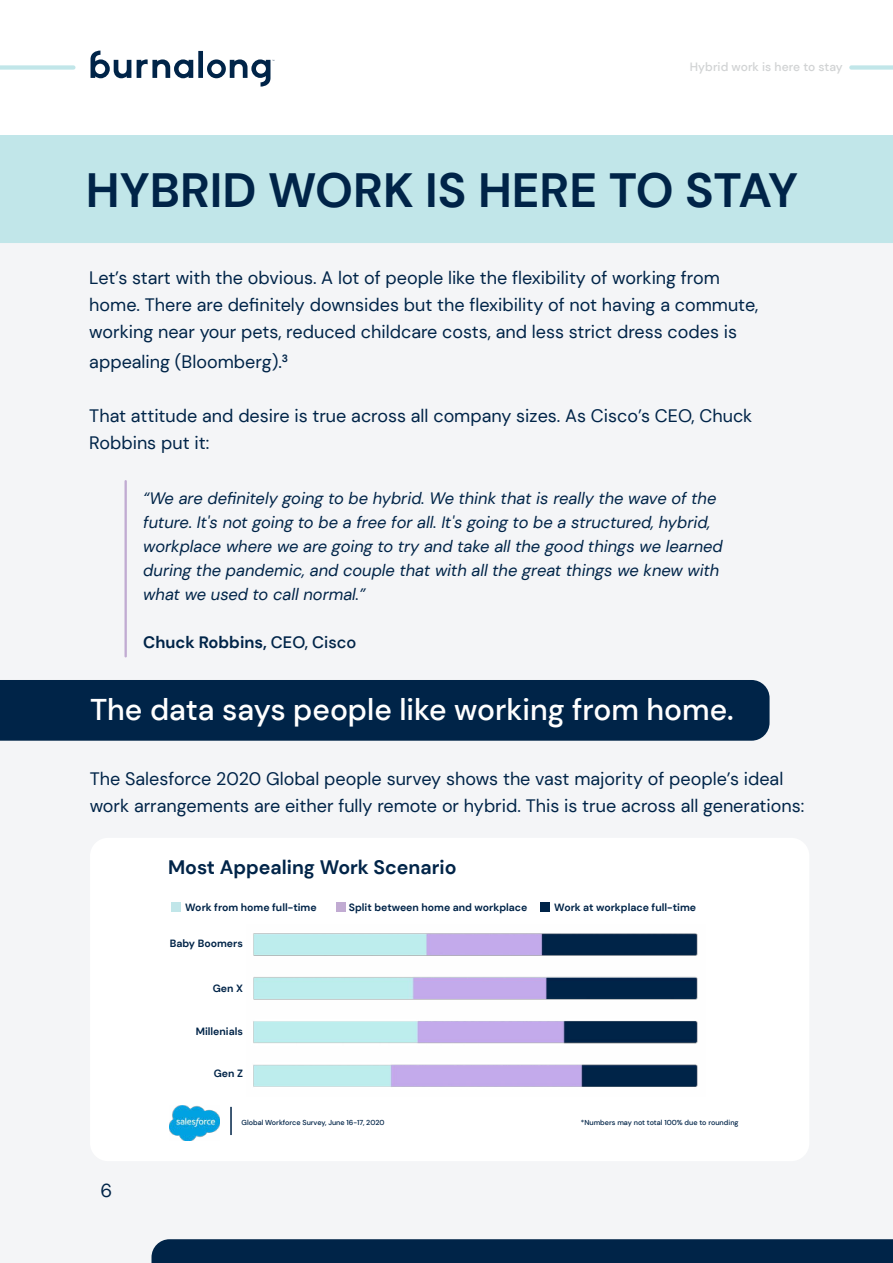
<style>
.page{position:relative;width:893px;height:1263px;background:#fff}
.page>*{position:absolute;margin:0;border:0;box-sizing:border-box;transform-origin:0 0}
.t1{font:700 48px "DM Sans";color:#002448}
.t2{font:500 30px "DM Sans";color:#fff}
.t3{font:700 19.5px "DM Sans";color:#002448}
.t4{font:18.75px "DM Sans";color:#002448}
.t5{font:18px/27px "DM Sans";color:#002448}
.t6{font:italic 16.5px/24px "DM Sans";color:#002448}
.t7{font:700 16.5px "DM Sans";color:#002448}
.t8{font:500 12px "DM Sans";letter-spacing:.005em;color:#d1d3d4}
.t9{font:700 10.5px "DM Sans";color:#002448}
.t10{font:500 7.2px "DM Sans";color:#002448}
.s1{font-weight:500}
</style>
<div class="page">
<div style="left:0;top:135px;width:893px;height:1128px;background:#f4f5f7"></div>
<svg style="left:91px;top:51px;width:183px;height:36px"></svg>
<div style="left:0;top:65px;width:73px;height:5px;background:#c1e6e9"></div>
<svg style="left:849px;top:65px;width:44px;height:5px"></svg>
<div style="left:0;top:135px;width:893px;height:108px;background:#c1e6e9"></div>
<div style="left:0;top:680px;width:770px;height:61px;background:#002448"></div>
<div style="left:90px;top:838px;width:719px;height:323px;background:#fff;border-radius:18px"></div>
<img style="left:253px;top:933px;width:445px;height:154px">
<hr style="left:230px;top:1107px;width:2px;height:28px;background:#002448">
<img style="left:169px;top:1106px;width:50px;height:34px">
<div style="left:152px;top:1239px;width:741px;height:24px;background:#002448"></div>
<div style="left:171px;top:902px;width:10px;height:9px;background:#c1e6e9"></div>
<div style="left:336px;top:902px;width:9px;height:9px;background:#c1abd2"></div>
<div style="left:541px;top:902px;width:9px;height:9px;background:#002448"></div>
<hr style="left:124px;top:480px;width:3px;height:177px;background:#c1abd2">
<p class="t8" style="left:690px;top:59px;width:154px">Hybrid work is here to stay</p>
<h1 class="t1" style="left:86px;top:170px;width:714px">HYBRID WORK IS HERE TO STAY</h1>
<p class="t5" style="left:89px;top:264px;width:671px">Let’s start with the obvious. A lot of people like the flexibility of working from home. There are definitely downsides but the flexibility of not having a commute, working near your pets, reduced childcare costs, and less strict dress codes is</p>
<p class="t5" style="left:89px;top:350px;width:200px">appealing (Bloomberg).<sup>3</sup></p>
<p class="t5" style="left:89px;top:402px;width:664px">That attitude and desire is true across all company sizes. As Cisco’s CEO, Chuck<br>Robbins put it:</p>
<p class="t6" style="left:143px;top:486px;width:581px">“We are definitely going to be hybrid. We think that is really the wave of the future. It's not going to be a free for all. It's going to be a structured, hybrid, workplace where we are going to try and take all the good things we learned during the pandemic, and couple that with all the great things we knew with what we used to call normal.”</p>
<p class="t7" style="left:143px;top:635px;width:215px">Chuck Robbins, <span class="s1">CEO, Cisco</span></p>
<h2 class="t2" style="left:90px;top:698px;width:645px">The data says people like working from home.</h2>
<p class="t5" style="left:90px;top:767px;width:716px">The Salesforce 2020 Global people survey shows the vast majority of people’s ideal work arrangements are either fully remote or hybrid. This is true across all generations:</p>
<p class="t3" style="left:168px;top:859px;width:290px">Most Appealing Work Scenario</p>
<p class="t9" style="left:185px;top:902px;width:133px">Work from home full-time</p>
<p class="t9" style="left:349px;top:902px;width:180px">Split between home and workplace</p>
<p class="t9" style="left:554px;top:902px;width:143px">Work at workplace full-time</p>
<p class="t9" style="left:170px;top:939px;width:74px">Baby Boomers</p>
<p class="t9" style="left:213px;top:984px;width:32px">Gen X</p>
<p class="t9" style="left:196px;top:1027px;width:49px">Millenials</p>
<p class="t9" style="left:214px;top:1069px;width:31px">Gen Z</p>
<p class="t4" style="left:100px;top:1181px;width:13px">6</p>
<p class="t10" style="left:242px;top:1118px;width:144px">Global Workforce Survey, June 16-17, 2020</p>
<p class="t10" style="left:581px;top:1118px;width:159px">*Numbers may not total 100% due to rounding</p>
</div>
